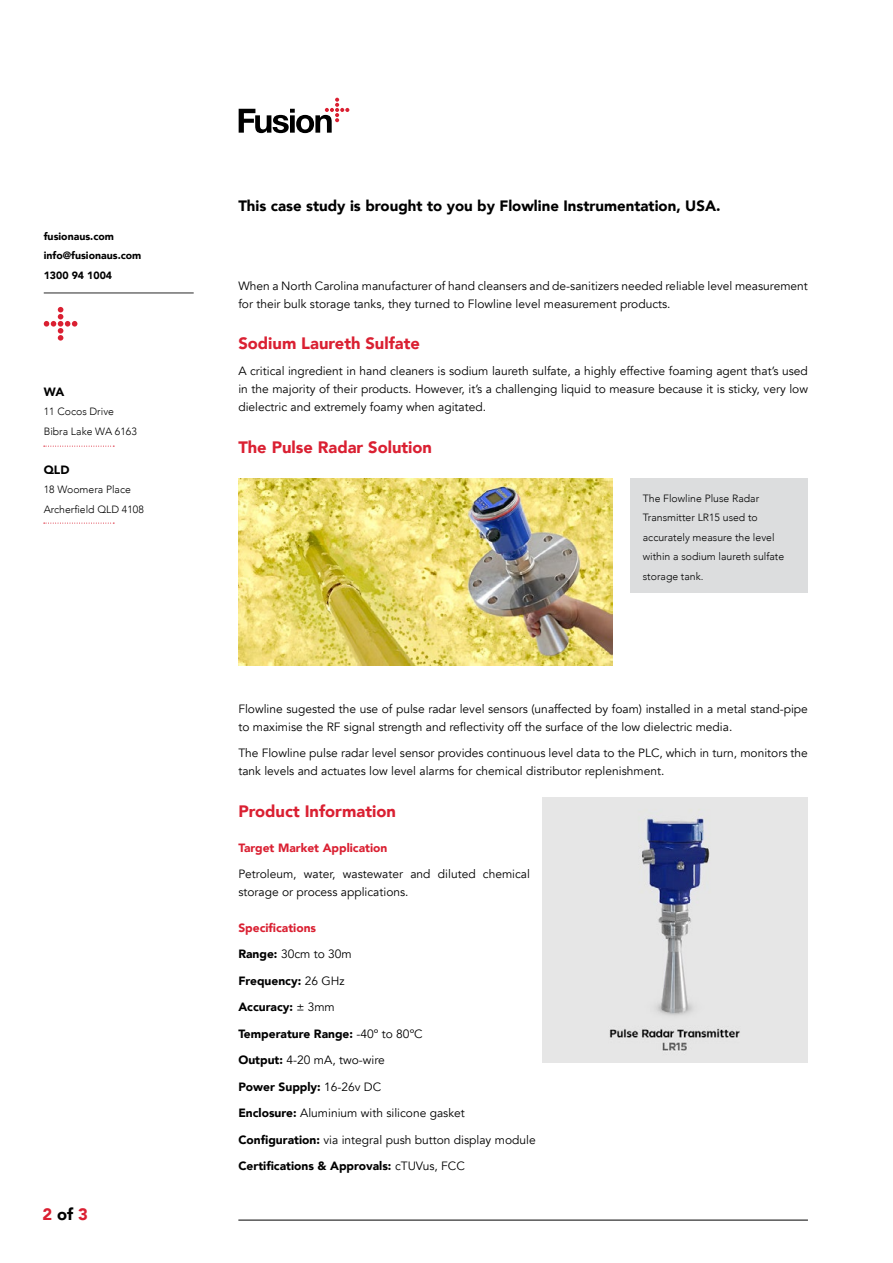
<style>
.page{position:relative;width:893px;height:1263px;background:#fff}
.page>*{position:absolute;margin:0;border:0;box-sizing:border-box;transform-origin:0 0}
.t1{font:900 16.5px "Avenir";color:#da2032}
.t2{font:900 15px "Avenir";color:#000}
.t3{font:12px/18px "Avenir";color:#000}
.t4{font:900 12px "Avenir";color:#000}
.t5{font:900 12px "Avenir";color:#da2032}
.t6{font:300 10.5px/19.5px "Avenir";color:#000}
.t7{font:900 10.5px/19.5px "Avenir";color:#000}
.s1{color:#000}
.s2{font-weight:900}
.s3{font-weight:400}
</style>
<div class="page">
<svg style="left:239px;top:98px;width:110px;height:35px"></svg>
<svg style="left:44px;top:307px;width:33px;height:34px"></svg>
<hr style="left:44px;top:293px;width:150px;height:1px;background:#272727">
<svg style="left:44px;top:446px;width:70px;height:1px"></svg>
<svg style="left:44px;top:523px;width:70px;height:1px"></svg>
<hr style="left:238px;top:1220px;width:570px;height:1px;background:#000">
<img style="left:239px;top:478px;width:374px;height:188px">
<div style="left:630px;top:478px;width:178px;height:114px;background:#dcddde"></div>
<img style="left:543px;top:797px;width:265px;height:265px">
<p class="t7" style="left:44px;top:226px;width:99px">fusionaus.com info@fusionaus.com<br>1300 94 1004</p>
<p class="t4" style="left:44px;top:381px;width:22px">WA</p>
<p class="t6" style="left:44px;top:402px;width:95px">11 Cocos Drive<br>Bibra Lake WA 6163</p>
<p class="t4" style="left:44px;top:459px;width:27px">QLD</p>
<p class="t6" style="left:44px;top:480px;width:102px">18 Woomera Place<br>Archerfield QLD 4108</p>
<h1 class="t1" style="left:43px;top:1200px;width:47px">2 <span class="s1">of</span> 3</h1>
<p class="t2" style="left:238px;top:193px;width:484px">This case study is brought to you by Flowline Instrumentation, USA.</p>
<p class="t3" style="left:238px;top:277px;width:571px">When a North Carolina manufacturer of hand cleansers and de-sanitizers needed reliable level measurement for their bulk storage tanks, they turned to Flowline level measurement products.</p>
<h1 class="t1" style="left:238px;top:329px;width:183px">Sodium Laureth Sulfate</h1>
<p class="t3" style="left:238px;top:362px;width:571px;text-align:justify">A critical ingredient in hand cleaners is sodium laureth sulfate, a highly effective foaming agent that’s used in the majority of their products. However, it’s a challenging liquid to measure because it is sticky, very low dielectric and extremely foamy when agitated.</p>
<h1 class="t1" style="left:238px;top:433px;width:195px">The Pulse Radar Solution</h1>
<p class="t6" style="left:643px;top:488px;width:143px">The Flowline Pluse Radar<br>Transmitter LR15 used to accurately measure the level within a sodium laureth sulfate storage tank.</p>
<p class="t3" style="left:238px;top:700px;width:571px">Flowline sugested the use of pulse radar level sensors (unaffected by foam) installed in a metal stand-pipe to maximise the RF signal strength and reflectivity off the surface of the low dielectric media.</p>
<p class="t3" style="left:238px;top:744px;width:571px">The Flowline pulse radar level sensor provides continuous level data to the PLC, which in turn, monitors the tank levels and actuates low level alarms for chemical distributor replenishment.</p>
<h1 class="t1" style="left:238px;top:797px;width:159px">Product Information</h1>
<p class="t5" style="left:238px;top:837px;width:151px">Target Market Application</p>
<p class="t3" style="left:238px;top:865px;width:293px">Petroleum, water, wastewater and diluted chemical storage or process applications.</p>
<p class="t5" style="left:238px;top:917px;width:79px">Specifications</p>
<p class="t3" style="left:238px;top:945px;width:115px"><span class="s2">Range:</span> 30cm to 30m</p>
<p class="t4" style="left:238px;top:970px;width:108px">Frequency: <span class="s3">26 GHz</span></p>
<p class="t4" style="left:238px;top:997px;width:98px">Accuracy: <span class="s3">± 3mm</span></p>
<p class="t4" style="left:238px;top:1023px;width:186px">Temperature Range: <span class="s3">-40º to 80ºC</span></p>
<p class="t3" style="left:238px;top:1051px;width:148px"><span class="s2">Output:</span> 4-20 mA, two-wire</p>
<p class="t4" style="left:238px;top:1076px;width:144px">Power Supply: <span class="s3">16-26v DC</span></p>
<p class="t3" style="left:238px;top:1104px;width:228px"><span class="s2">Enclosure:</span> Aluminium with silicone gasket</p>
<p class="t3" style="left:238px;top:1131px;width:299px"><span class="s2">Configuration:</span> via integral push button display module</p>
<p class="t4" style="left:238px;top:1156px;width:228px">Certifications &amp; Approvals: <span class="s3">cTUVus, FCC</span></p>
</div>
